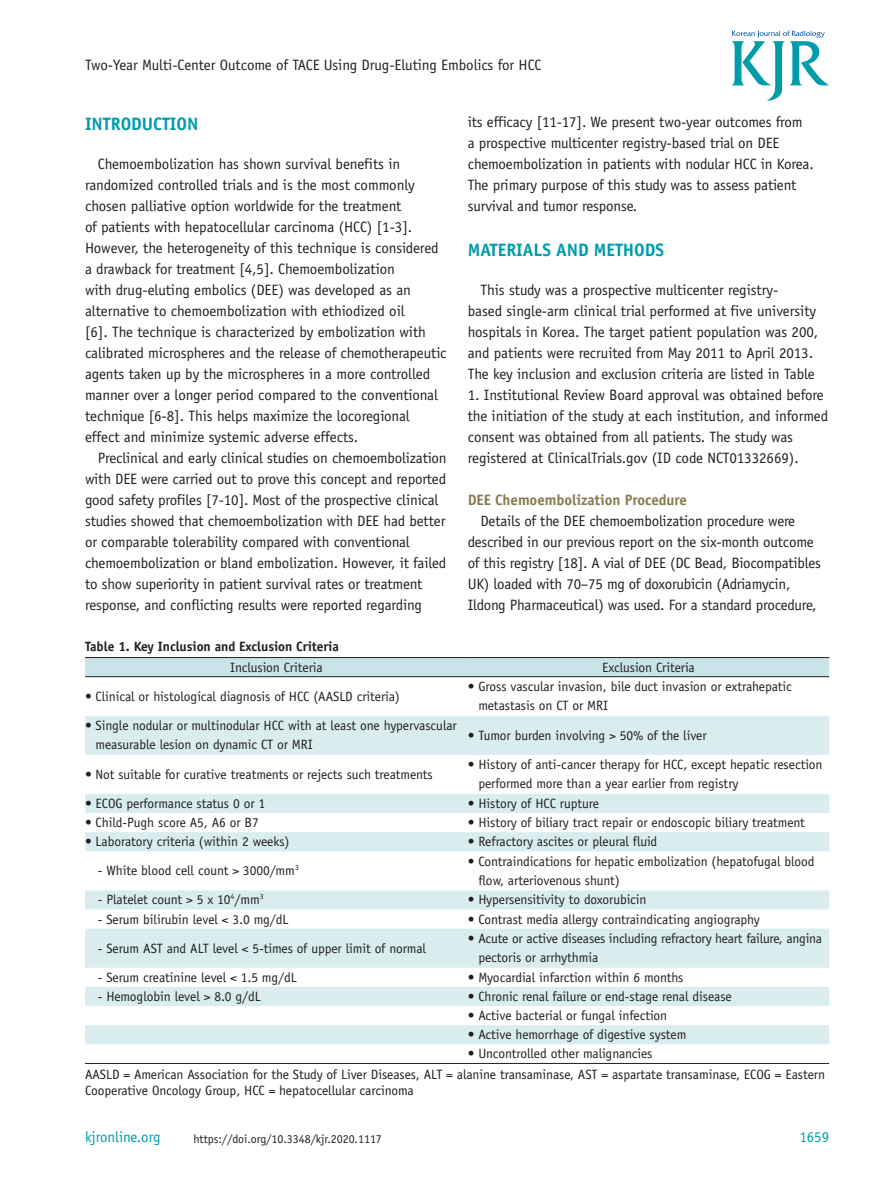
<style>
.page{position:relative;width:893px;height:1191px;background:#fff}
.page>*{position:absolute;margin:0;border:0;box-sizing:border-box;transform-origin:0 0}
.t1{font:700 18px "Officina Sans Std";letter-spacing:-.005em;color:#009caa}
.t2{font:15px/21px "Officina Sans Std";letter-spacing:-.01em;color:#231f20}
.t3{font:700 15px "Officina Sans Std";letter-spacing:-.005em;color:#887a51}
.t4{font:15px "Officina Sans Std";letter-spacing:-.005em;color:#009caa}
.t5{font:13.5px/18.8px "Officina Sans Std";letter-spacing:-.005em;color:#231f20}
.t6{font:700 13.5px "Officina Sans Std";letter-spacing:-.005em;color:#231f20}
.t7{font:12px "Officina Sans Std";letter-spacing:-.005em;color:#231f20}
</style>
<div class="page">
<svg style="left:732px;top:31px;width:97px;height:70px"></svg>
<div style="left:85px;top:658px;width:744px;height:18px;background:#c9e4e9"></div>
<svg style="left:85px;top:716px;width:744px;height:328px;fill:#d9edef"></svg>
<hr style="left:85px;top:1063px;width:383px;height:1px;background:#231f20">
<hr style="left:468px;top:1063px;width:361px;height:1px;background:#231f20">
<hr style="left:85px;top:657px;width:383px;height:1px;background:#231f20">
<hr style="left:468px;top:657px;width:361px;height:1px;background:#231f20">
<hr style="left:85px;top:676px;width:383px;height:1px;background:#231f20">
<hr style="left:468px;top:676px;width:361px;height:1px;background:#231f20">
<p class="t2" style="left:85px;top:54px;width:458px">Two-Year Multi-Center Outcome of TACE Using Drug-Eluting Embolics for HCC</p>
<p class="t1" style="left:85px;top:112px;width:115px">INTRODUCTION</p>
<p class="t2" style="left:85px;top:154px;width:363px;text-indent:13px">Chemoembolization has shown survival benefits in randomized controlled trials and is the most commonly chosen palliative option worldwide for the treatment<br>of patients with hepatocellular carcinoma (HCC) [1-3].<br>However, the heterogeneity of this technique is considered a drawback for treatment [4,5]. Chemoembolization<br>with drug-eluting embolics (DEE) was developed as an alternative to chemoembolization with ethiodized oil<br>[6]. The technique is characterized by embolization with calibrated microspheres and the release of chemotherapeutic agents taken up by the microspheres in a more controlled manner over a longer period compared to the conventional technique [6-8]. This helps maximize the locoregional effect and minimize systemic adverse effects.</p>
<p class="t2" style="left:85px;top:448px;width:363px;text-indent:13px">Preclinical and early clinical studies on chemoembolization with DEE were carried out to prove this concept and reported good safety profiles [7-10]. Most of the prospective clinical studies showed that chemoembolization with DEE had better or comparable tolerability compared with conventional chemoembolization or bland embolization. However, it failed to show superiority in patient survival rates or treatment response, and conflicting results were reported regarding</p>
<p class="t2" style="left:468px;top:112px;width:348px">its efficacy [11-17]. We present two-year outcomes from<br>a prospective multicenter registry-based trial on DEE chemoembolization in patients with nodular HCC in Korea.<br>The primary purpose of this study was to assess patient survival and tumor response.</p>
<p class="t1" style="left:468px;top:238px;width:198px">MATERIALS AND METHODS</p>
<p class="t2" style="left:468px;top:280px;width:352px;text-indent:13px">This study was a prospective multicenter registry-<br>based single-arm clinical trial performed at five university hospitals in Korea. The target patient population was 200, and patients were recruited from May 2011 to April 2013.<br>The key inclusion and exclusion criteria are listed in Table</p>
<p class="t2" style="left:468px;top:385px;width:362px">1. Institutional Review Board approval was obtained before the initiation of the study at each institution, and informed consent was obtained from all patients. The study was registered at ClinicalTrials.gov (ID code NCT01332669).</p>
<p class="t3" style="left:468px;top:491px;width:221px">DEE Chemoembolization Procedure</p>
<p class="t2" style="left:468px;top:511px;width:355px;text-indent:13px">Details of the DEE chemoembolization procedure were described in our previous report on the six-month outcome of this registry [18]. A vial of DEE (DC Bead, Biocompatibles UK) loaded with 70–75 mg of doxorubicin (Adriamycin, Ildong Pharmaceutical) was used. For a standard procedure,</p>
<p class="t6" style="left:85px;top:638px;width:255px">Table 1. Key Inclusion and Exclusion Criteria</p>
<p class="t5" style="left:230px;top:657px;width:94px">Inclusion Criteria</p>
<p class="t5" style="left:602px;top:657px;width:94px">Exclusion Criteria</p>
<p class="t5" style="left:85px;top:687px;width:316px">• Clinical or histological diagnosis of HCC (AASLD criteria)</p>
<p class="t5" style="left:478px;top:677px;width:315px;text-indent:-11px">• Gross vascular invasion, bile duct invasion or extrahepatic metastasis on CT or MRI</p>
<p class="t5" style="left:96px;top:716px;width:363px;text-indent:-11px">• Single nodular or multinodular HCC with at least one hypervascular measurable lesion on dynamic CT or MRI</p>
<p class="t5" style="left:468px;top:726px;width:240px">• Tumor burden involving &gt; 50% of the liver</p>
<p class="t5" style="left:85px;top:765px;width:349px">• Not suitable for curative treatments or rejects such treatments</p>
<p class="t5" style="left:478px;top:755px;width:346px;text-indent:-11px">• History of anti-cancer therapy for HCC, except hepatic resection performed more than a year earlier from registry</p>
<p class="t5" style="left:85px;top:794px;width:182px">• ECOG performance status 0 or 1</p>
<p class="t5" style="left:468px;top:794px;width:133px">• History of HCC rupture</p>
<p class="t5" style="left:85px;top:813px;width:175px">• Child-Pugh score A5, A6 or B7</p>
<p class="t5" style="left:468px;top:813px;width:339px">• History of biliary tract repair or endoscopic biliary treatment</p>
<p class="t5" style="left:85px;top:832px;width:206px">• Laboratory criteria (within 2 weeks)</p>
<p class="t5" style="left:468px;top:832px;width:191px">• Refractory ascites or pleural fluid</p>
<p class="t5" style="left:98px;top:861px;width:203px">- White blood cell count &gt; 3000/mm<sup>3</sup></p>
<p class="t5" style="left:478px;top:852px;width:338px;text-indent:-11px">• Contraindications for hepatic embolization (hepatofugal blood flow, arteriovenous shunt)</p>
<p class="t5" style="left:98px;top:890px;width:167px">- Platelet count &gt; 5 x 10<sup>4</sup>/mm<sup>3</sup></p>
<p class="t5" style="left:468px;top:890px;width:180px">• Hypersensitivity to doxorubicin</p>
<p class="t5" style="left:98px;top:909px;width:192px">- Serum bilirubin level &lt; 3.0 mg/dL</p>
<p class="t5" style="left:468px;top:909px;width:294px">• Contrast media allergy contraindicating angiography</p>
<p class="t5" style="left:98px;top:938px;width:330px">- Serum AST and ALT level &lt; 5-times of upper limit of normal</p>
<p class="t5" style="left:478px;top:929px;width:345px;text-indent:-11px">• Acute or active diseases including refractory heart failure, angina pectoris or arrhythmia</p>
<p class="t5" style="left:98px;top:967px;width:200px">- Serum creatinine level &lt; 1.5 mg/dL</p>
<p class="t5" style="left:468px;top:967px;width:217px">• Myocardial infarction within 6 months</p>
<p class="t5" style="left:98px;top:987px;width:165px">- Hemoglobin level &gt; 8.0 g/dL</p>
<p class="t5" style="left:468px;top:987px;width:266px">• Chronic renal failure or end-stage renal disease</p>
<p class="t5" style="left:468px;top:1006px;width:201px">• Active bacterial or fungal infection</p>
<p class="t5" style="left:468px;top:1025px;width:220px">• Active hemorrhage of digestive system</p>
<p class="t5" style="left:85px;top:1043px;width:742px;line-height:20.7px;text-indent:383px">• Uncontrolled other malignancies<br>AASLD = American Association for the Study of Liver Diseases, ALT = alanine transaminase, AST = aspartate transaminase, ECOG = Eastern</p>
<p class="t5" style="left:85px;top:1081px;width:330px">Cooperative Oncology Group, HCC = hepatocellular carcinoma</p>
<p class="t4" style="left:85px;top:1128px;width:77px">kjronline.org</p>
<p class="t7" style="left:194px;top:1132px;width:190px">https://doi.org/10.3348/kjr.2020.1117</p>
<p class="t4" style="left:799px;top:1128px;width:31px">1659</p>
</div>
